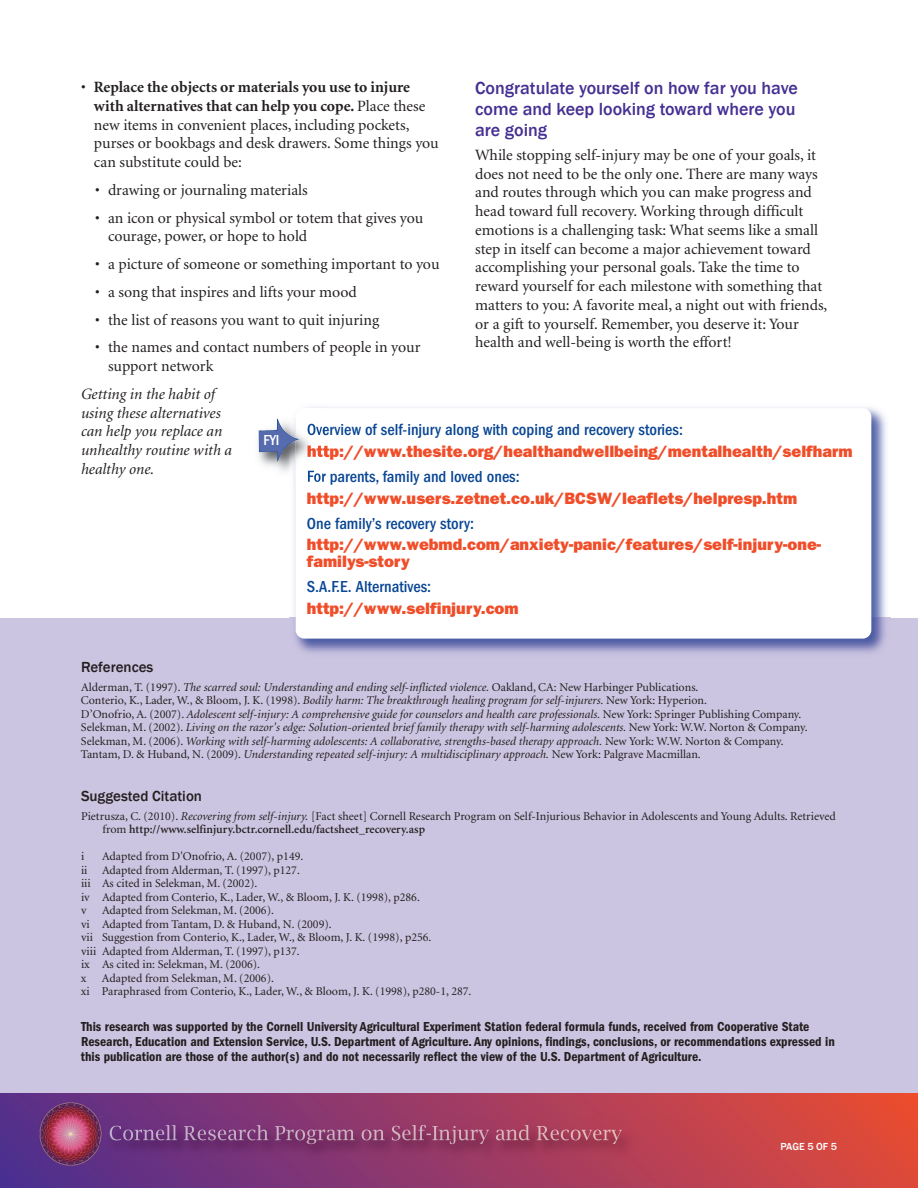
<style>
.page{position:relative;width:918px;height:1188px;background:#fff}
.page>*{position:absolute;margin:0;border:0;box-sizing:border-box;transform-origin:0 0}
.t1{font:500 18px/21px "Franklin Gothic";color:#452f92}
.t2{font:800 16.5px/16.5px "Franklin Gothic";color:#f04d29}
.t3{font:500 condensed 16.5px "Franklin Gothic";color:#094694}
.t4{font:15.75px/18.8px "Minion";color:#231f20}
.t5{font:italic 15.75px/18.8px "Minion";color:#231f20}
.t6{font:500 15px "Franklin Gothic";color:#231f20}
.t7{font:500 condensed 15px "Franklin Gothic";color:#fff}
.t8{font:600 condensed 13.5px/15px "Franklin Gothic";color:#231f20}
.t9{font:italic 12px/13.5px "Minion";color:#231f20}
.t10{font:12px/13.5px "Minion";color:#231f20}
.t11{font:500 10.5px "Franklin Gothic";letter-spacing:-.01em;color:#fff}
.s1{font-weight:700}
.s2{font-style:normal}
.s3{font-style:italic}
.s4{font-weight:600}
</style>
<div class="page">
<div style="left:0;top:618px;width:918px;height:489px;background:#ccc5e1"></div>
<div style="left:0;top:1093px;width:918px;height:95px;background:linear-gradient(to right,#552e8f,#e64a37)"></div>
<img style="left:289px;top:407px;width:602px;height:246px">
<div style="left:296px;top:408px;width:575px;height:231px;background:#fff;border-radius:9px"></div>
<img style="left:258px;top:407px;width:66px;height:83px">
<img style="left:296px;top:408px;width:28px;height:82px">
<img style="left:308px;top:424px;width:16px;height:12px">
<img style="left:308px;top:445px;width:16px;height:13px">
<img style="left:308px;top:470px;width:16px;height:13px">
<img style="left:259px;top:419px;width:41px;height:42px">
<img style="left:99px;top:1117px;width:618px;height:66px">
<img style="left:110px;top:1125px;width:96px;height:16px">
<img style="left:38px;top:1102px;width:65px;height:64px">
<img style="left:99px;top:1117px;width:4px;height:49px">
<p class="t4" style="left:94px;top:79px;width:346px;text-indent:-13px">• <span class="s1">Replace the objects or materials you use to injure with alternatives that can help you cope.</span> Place these new items in convenient places, including pockets, purses or bookbags and desk drawers. Some things you can substitute could be:</p>
<p class="t4" style="left:95px;top:182px;width:214px">• drawing or journaling materials</p>
<p class="t4" style="left:108px;top:210px;width:317px;text-indent:-13px">• an icon or physical symbol or totem that gives you courage, power, or hope to hold</p>
<p class="t4" style="left:95px;top:256px;width:346px">• a picture of someone or something important to you</p>
<p class="t4" style="left:95px;top:284px;width:263px">• a song that inspires and lifts your mood</p>
<p class="t4" style="left:95px;top:312px;width:286px">• the list of reasons you want to quit injuring</p>
<p class="t4" style="left:108px;top:339px;width:314px;text-indent:-13px">• the names and contact numbers of people in your support network</p>
<p class="t5" style="left:81px;top:386px;width:153px">Getting in the habit of using these alternatives can help you replace an unhealthy routine with a healthy one.</p>
<p class="t1" style="left:475px;top:77px;width:324px">Congratulate yourself on how far you have come and keep looking toward where you are going</p>
<p class="t4" style="left:475px;top:147px;width:354px">While stopping self-injury may be one of your goals, it does not need to be the only one. There are many ways and routes through which you can make progress and head toward full recovery. Working through difficult emotions is a challenging task: What seems like a small step in itself can become a major achievement toward accomplishing your personal goals. Take the time to reward yourself for each milestone with something that matters to you: A favorite meal, a night out with friends, or a gift to yourself. Remember, you deserve it: Your health and well-being is worth the effort!</p>
<p class="t3" style="left:307px;top:424px;width:378px">Overview of self-injury along with coping and recovery stories:</p>
<p class="t2" style="left:307px;top:444px;width:547px">http://www.thesite.org/healthandwellbeing/mentalhealth/selfharm</p>
<p class="t3" style="left:307px;top:471px;width:214px">For parents, family and loved ones:</p>
<p class="t2" style="left:307px;top:491px;width:492px">http://www.users.zetnet.co.uk/BCSW/leaflets/helpresp.htm</p>
<p class="t3" style="left:307px;top:518px;width:169px">One family’s recovery story:</p>
<p class="t2" style="left:307px;top:538px;width:516px">http://www.webmd.com/anxiety-panic/features/self-injury-one&shy;familys-story</p>
<p class="t3" style="left:307px;top:581px;width:126px">S.A.F.E. Alternatives:</p>
<p class="t2" style="left:307px;top:601px;width:213px">http://www.selfinjury.com</p>
<p class="t7" style="left:263px;top:435px;width:18px">FYI</p>
<p class="t6" style="left:81px;top:658px;width:74px">References</p>
<p class="t9" style="left:81px;top:681px;width:728px"><span class="s2">Alderman, T. (1997).</span> The scarred soul: Understanding and ending self-inflicted violence. <span class="s2">Oakland, CA: New Harbinger Publications.<br>Conterio, K., Lader, W., &amp; Bloom, J. K. (1998).</span> Bodily harm: The breakthrough healing program for self-injurers. <span class="s2">New York: Hyperion.<br>D’Onofrio, A. (2007).</span> Adolescent self-injury: A comprehensive guide for counselors and health care professionals. <span class="s2">New York: Springer Publishing Company.<br>Selekman, M. (2002).</span> Living on the razor's edge: Solution-oriented brief family therapy with self-harming adolescents. <span class="s2">New York: W.W. Norton &amp; Company.<br>Selekman, M. (2006).</span> Working with self-harming adolescents: A collaborative, strengths-based therapy approach. <span class="s2">New York: W.W. Norton &amp; Company.<br>Tantam, D. &amp; Huband, N. (2009).</span> Understanding repeated self-injury: A multidisciplinary approach. <span class="s2">New York: Palgrave Macmillan.</span></p>
<p class="t6" style="left:81px;top:787px;width:123px">Suggested Citation</p>
<p class="t10" style="left:103px;top:810px;width:735px;text-indent:-22px">Pietrusza, C. (2010). <span class="s3">Recovering from self-injury.</span> [Fact sheet] Cornell Research Program on Self-Injurious Behavior in Adolescents and Young Adults. Retrieved from <span class="s4">http://www.selfinjury.bctr.cornell.edu/factsheet_recovery.asp</span></p>
<p class="t10" style="left:81px;top:850px;width:5px">i</p>
<p class="t10" style="left:81px;top:850px;width:340px;text-indent:21px">Adapted from D'Onofrio, A. (2007), p149.<br>ii Adapted from Alderman, T. (1997), p127.<br>iii As cited in Selekman, M. (2002).<br>iv Adapted from Conterio, K., Lader, W., &amp; Bloom, J. K. (1998), p286. v</p>
<p class="t10" style="left:81px;top:904px;width:352px;text-indent:21px">Adapted from Selekman, M. (2006).<br>vi Adapted from Tantam, D. &amp; Huband, N. (2009).<br>vii Suggestion from Conterio, K., Lader, W., &amp; Bloom, J. K. (1998), p256. viii Adapted from Alderman, T. (1997), p137.<br>ix As cited in: Selekman, M. (2006).<br>x</p>
<p class="t10" style="left:81px;top:972px;width:392px;text-indent:21px">Adapted from Selekman, M. (2006).<br>xi Paraphrased from Conterio, K., Lader, W., &amp; Bloom, J. K. (1998), p280-1, 287.</p>
<p class="t8" style="left:81px;top:1020px;width:755px">This research was supported by the Cornell University Agricultural Experiment Station federal formula funds, received from Cooperative State<br>Research, Education and Extension Service, U.S. Department of Agriculture. Any opinions, findings, conclusions, or recommendations expressed in this publication are those of the author(s) and do not necessarily reflect the view of the U.S. Department of Agriculture.</p>
<p class="t11" style="left:780px;top:1140px;width:58px">PAGE 5 of 5</p>
</div>
